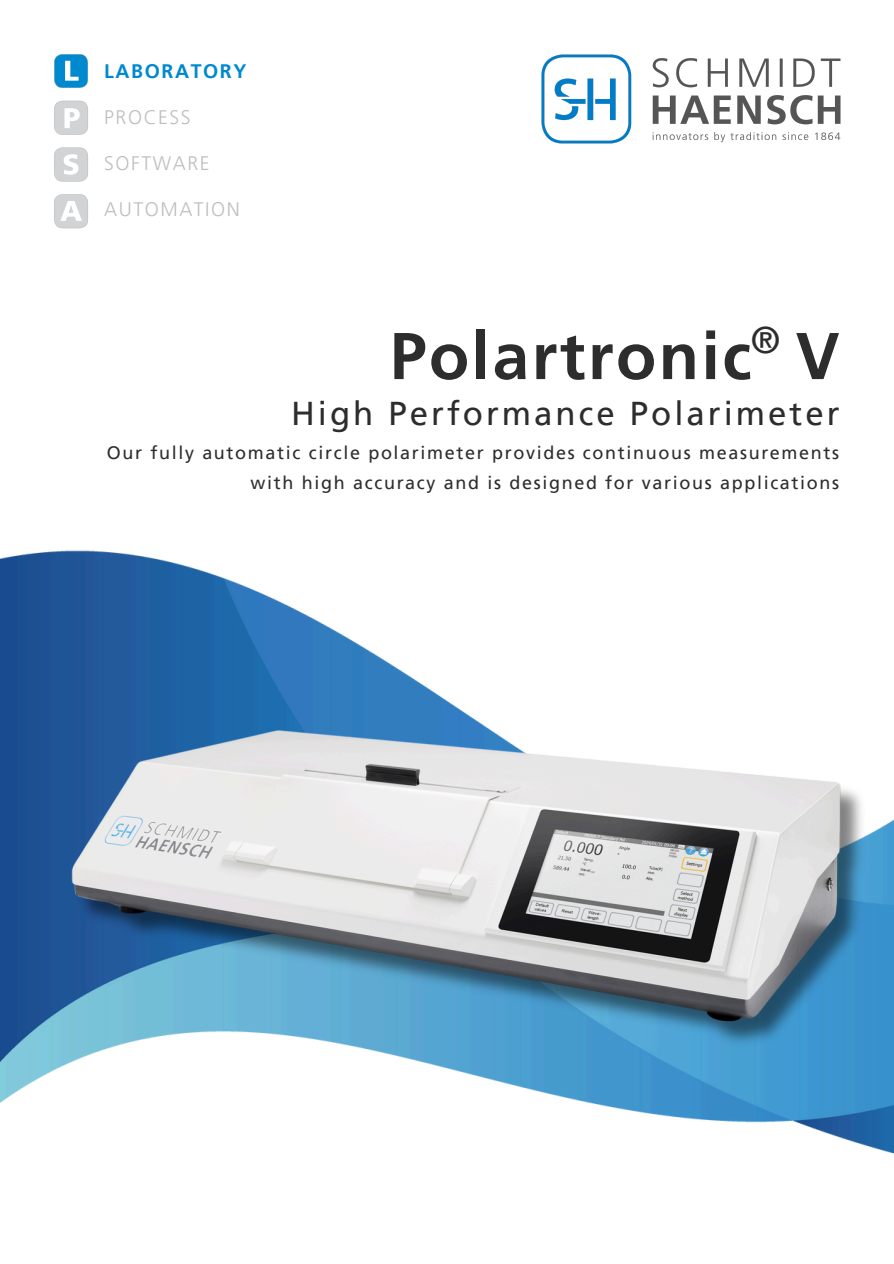
<style>
.page{position:relative;width:894px;height:1264px;background:#fff}
.page>*{position:absolute;margin:0;border:0;box-sizing:border-box;transform-origin:0 0}
.t1{font:700 66px "Frutiger LT Pro";letter-spacing:.035em;color:#2d2d2d}
.t2{font:37.05px "Frutiger LT Pro";color:#2d2d2d}
.t3{font:33px "Frutiger LT Pro";letter-spacing:.09em;color:#2d2d2d}
.t4{font:300 19.5px "Frutiger LT Pro";letter-spacing:.08em;color:#bcbec0}
.t5{font:700 19.5px "Frutiger LT Pro";letter-spacing:.08em;color:#0089cf}
.t6{font:18px "Frutiger LT Pro";letter-spacing:.09em;color:#2d2d2d}
</style>
<div class="page">
<img style="left:0;top:100px;width:893px;height:1054px">
<img style="left:29px;top:711px;width:864px;height:388px">
<svg style="left:54px;top:54px;width:34px;height:34px"></svg>
<svg style="left:54px;top:147px;width:34px;height:34px"></svg>
<svg style="left:54px;top:101px;width:34px;height:34px"></svg>
<svg style="left:54px;top:194px;width:34px;height:34px"></svg>
<img style="left:540px;top:54px;width:301px;height:94px">
<p class="t5" style="left:104px;top:59px;width:144px">LABORATORY</p>
<p class="t4" style="left:104px;top:105px;width:88px">PROCESS</p>
<p class="t4" style="left:104px;top:151px;width:107px">SOFTWARE</p>
<p class="t4" style="left:104px;top:198px;width:137px">AUTOMATION</p>
<p class="t2" style="left:750px;top:317px;width:31px">®</p>
<h3 class="t1" style="left:390px;top:315px;width:451px">Polartronic V</h3>
<p class="t3" style="left:291px;top:393px;width:550px">High Performance Polarimeter</p>
<h2 class="t6" style="left:107px;top:442px;width:733px">Our fully automatic circle polarimeter provides continuous measurements</h2>
<p class="t6" style="left:250px;top:471px;width:590px">with high accuracy and is designed for various applications</p>
</div>
